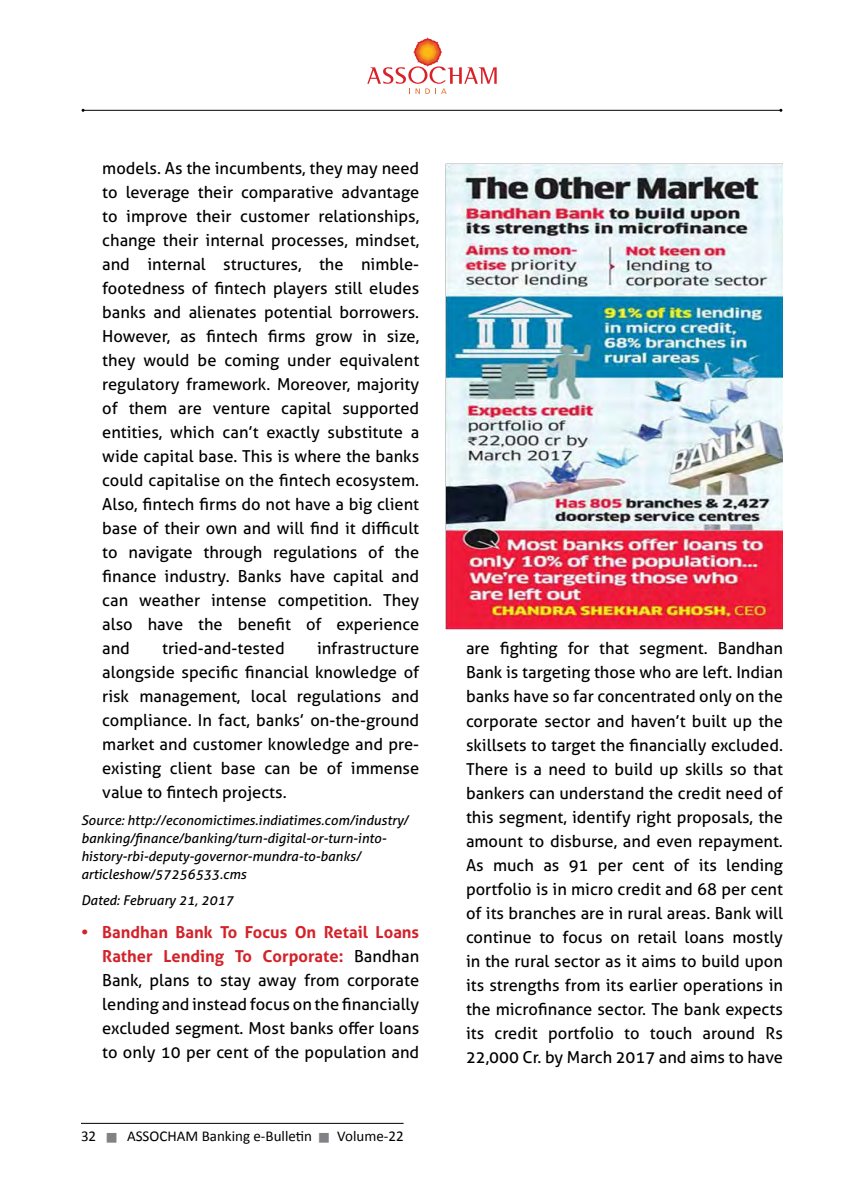
<style>
.page{position:relative;width:864px;height:1188px;background:#fff}
.page>*{position:absolute;margin:0;border:0;box-sizing:border-box;transform-origin:0 0}
.t1{font:16.5px/24px "Aller";color:#000;text-align:justify}
.t2{font:15px "Calibri";color:#000}
.t3{font:italic 13.5px/18px "Aller";color:#000}
.s1{font-weight:700;color:#d2232a}
.s2{color:#808285}
</style>
<div class="page">
<hr style="left:81px;top:1123px;width:323px;height:1px;background:#000">
<svg style="left:367px;top:38px;width:130px;height:56px"></svg>
<hr style="left:83px;top:110px;width:698px;height:1px;background:#000">
<img style="left:446px;top:163px;width:337px;height:467px">
<p class="t1" style="left:102px;top:156px;width:319px">models. As the incumbents, they may need to leverage their comparative advantage to improve their customer relationships, change their internal processes, mindset, and internal structures, the nimble&shy;footedness of fintech players still eludes banks and alienates potential borrowers.<br>However, as fintech firms grow in size, they would be coming under equivalent regulatory framework. Moreover, majority of them are venture capital supported entities, which can’t exactly substitute a wide capital base. This is where the banks could capitalise on the fintech ecosystem.<br>Also, fintech firms do not have a big client base of their own and will find it difficult to navigate through regulations of the finance industry. Banks have capital and can weather intense competition. They also have the benefit of experience and</p>
<p class="t1" style="left:102px;top:636px;width:318px;text-indent:215px">infrastructure alongside specific financial knowledge of risk management, local regulations and compliance. In fact, banks’ on-the-ground market and customer knowledge and pre&shy;existing client base can be of immense value to fintech projects.</p>
<p class="t3" style="left:81px;top:811px;width:329px">Source: http://economictimes.indiatimes.com/industry/ banking/finance/banking/turn-digital-or-turn-into&shy;history-rbi-deputy-governor-mundra-to-banks/ articleshow/57256533.cms</p>
<p class="t3" style="left:81px;top:891px;width:154px">Dated: February 21, 2017</p>
<p class="t1" style="left:102px;top:920px;width:319px;text-indent:-21px"><span class="s1">• Bandhan Bank To Focus On Retail Loans Rather Lending To Corporate:</span> Bandhan Bank, plans to stay away from corporate lending and instead focus on the financially excluded segment. Most banks offer loans to only 10 per cent of the population and</p>
<p class="t1" style="left:162px;top:636px;width:124px">tried-and-tested</p>
<p class="t2" style="left:81px;top:1126px;width:324px">32 <span class="s2">■</span> ASSOCHAM Banking e-Bulletin <span class="s2">■</span> Volume-22</p>
<p class="t1" style="left:466px;top:637px;width:319px">are fighting for that segment. Bandhan Bank is targeting those who are left. Indian banks have so far concentrated only on the corporate sector and haven’t built up the skillsets to target the financially excluded.<br>There is a need to build up skills so that bankers can understand the credit need of this segment, identify right proposals, the amount to disburse, and even repayment.<br>As much as 91 per cent of its lending portfolio is in micro credit and 68 per cent of its branches are in rural areas. Bank will continue to focus on retail loans mostly in the rural sector as it aims to build upon its strengths from its earlier operations in the microfinance sector. The bank expects its credit portfolio to touch around Rs 22,000 Cr. by March 2017 and aims to have</p>
</div>
